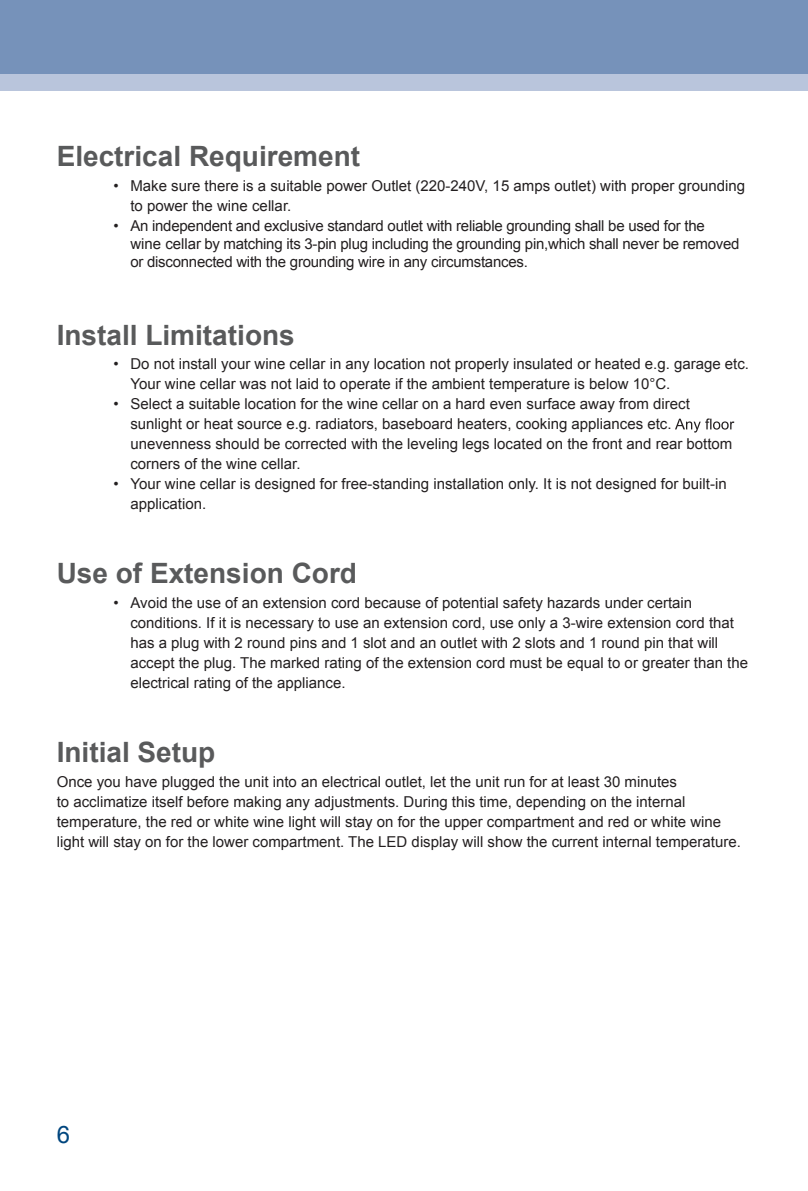
<style>
.page{position:relative;width:808px;height:1191px;background:#fff}
.page>*{position:absolute;margin:0;border:0;box-sizing:border-box;transform-origin:0 0}
.t1{font:700 28px "Arial";color:#595a5b}
.t2{font:24px "Arial";color:#00467e}
.t3{font:15px/20px "Arial";color:#231f20}
</style>
<div class="page">
<div style="left:0;top:0;width:808px;height:74px;background:#7692ba"></div>
<div style="left:0;top:74px;width:808px;height:17px;background:#b9c5dc"></div>
<svg style="left:675px;top:418px;width:59px;height:14px"></svg>
<h1 class="t1" style="left:57px;top:137px;width:305px">Electrical Requirement</h1>
<p class="t3" style="left:130px;top:175px;width:616px;text-indent:-17px">• Make sure there is a suitable power Outlet (220-240V, 15 amps outlet) with proper grounding to power the wine cellar.</p>
<p class="t3" style="left:130px;top:216px;width:611px;line-height:18px;text-indent:-17px">• An independent and exclusive standard outlet with reliable grounding shall be used for the<br>wine cellar by matching its 3-pin plug including the grounding pin,which shall never be removed or disconnected with the grounding wire in any circumstances.</p>
<h1 class="t1" style="left:57px;top:316px;width:240px">Install Limitations</h1>
<p class="t3" style="left:130px;top:354px;width:620px;text-indent:-17px">• Do not install your wine cellar in any location not properly insulated or heated e.g. garage etc.<br>Your wine cellar was not laid to operate if the ambient temperature is below 10°C.</p>
<p class="t3" style="left:130px;top:394px;width:603px;text-indent:-17px">• Select a suitable location for the wine cellar on a hard even surface away from direct sunlight or heat source e.g. radiators, baseboard heaters, cooking appliances etc. unevenness should be corrected with the leveling legs located on the front and rear bottom corners of the wine cellar.</p>
<p class="t3" style="left:130px;top:474px;width:598px;text-indent:-17px">• Your wine cellar is designed for free-standing installation only. It is not designed for built-in application.</p>
<h1 class="t1" style="left:57px;top:555px;width:302px">Use of Extension Cord</h1>
<p class="t3" style="left:130px;top:593px;width:619px;text-indent:-17px">• Avoid the use of an extension cord because of potential safety hazards under certain conditions. If it is necessary to use an extension cord, use only a 3-wire extension cord that has a plug with 2 round pins and 1 slot and an outlet with 2 slots and 1 round pin that will accept the plug. The marked rating of the extension cord must be equal to or greater than the electrical rating of the appliance.</p>
<h1 class="t1" style="left:57px;top:733px;width:160px">Initial Setup</h1>
<p class="t3" style="left:57px;top:772px;width:686px">Once you have plugged the unit into an electrical outlet, let the unit run for at least 30 minutes<br>to acclimatize itself before making any adjustments. During this time, depending on the internal temperature, the red or white wine light will stay on for the upper compartment and red or white wine light will stay on for the lower compartment. The LED display will show the current internal temperature.</p>
<h2 class="t2" style="left:57px;top:1119px;width:15px">6</h2>
</div>
